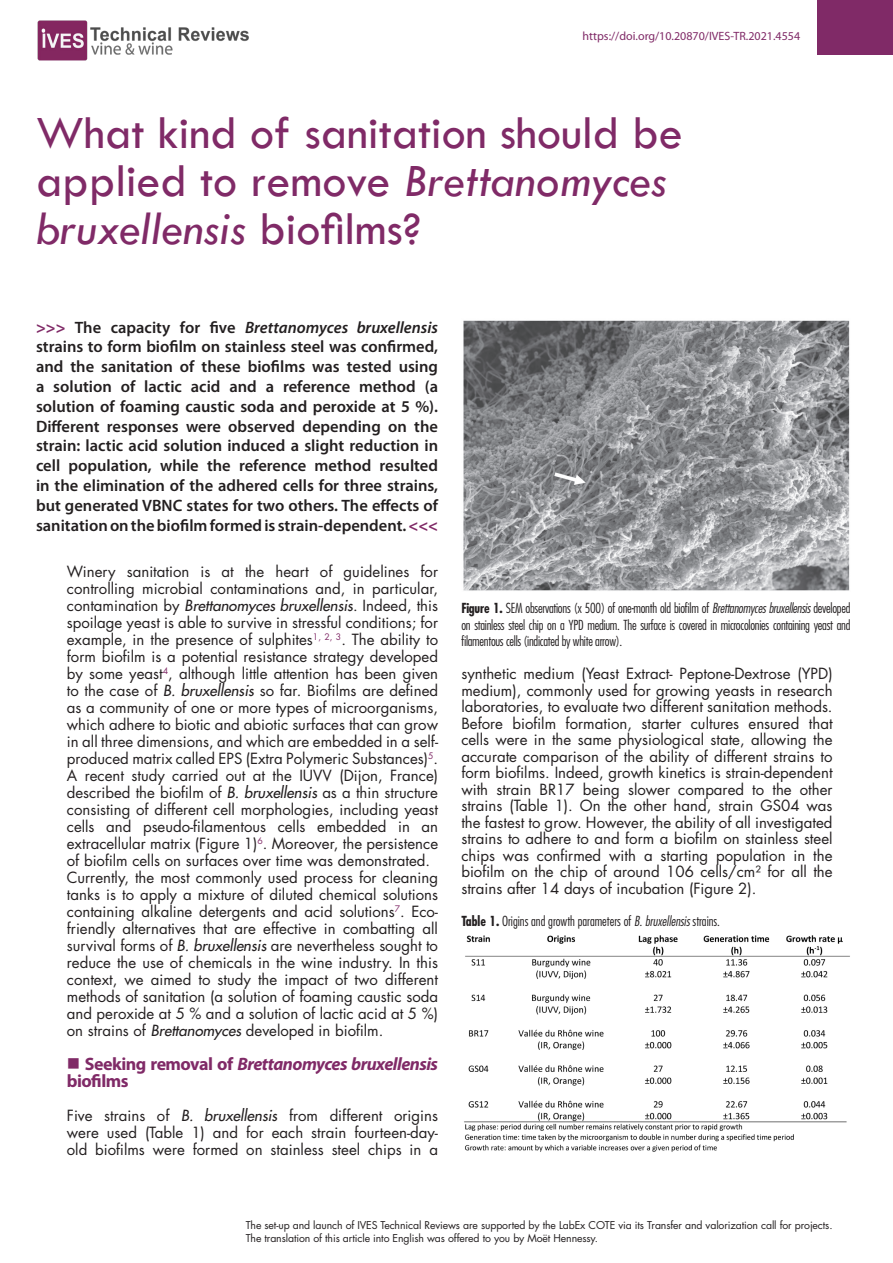
<style>
.page{position:relative;width:893px;height:1263px;background:#fff}
.page>*{position:absolute;margin:0;border:0;box-sizing:border-box;transform-origin:0 0}
.t1{font:48px/48px "Tw Cen";color:#802a67}
.t2{font:italic 700 18px/17px "Myriad Pro";letter-spacing:-.03em;color:#802a67}
.t3{font:600 16.5px/19.8px "Myriad Pro";color:#231f20;text-align:justify}
.t4{font:15px/17px "Futura";color:#231f20;text-align:justify}
.t5{font:300 condensed 13.5px/16.2px "Futura";letter-spacing:-.02em;color:#231f20;text-align:justify}
.t6{font:300 condensed 13.5px "Futura";color:#231f20}
.t7{font:12px "Myriad Pro";color:#802a67}
.t8{font:10.5px "Futura";letter-spacing:-.01em;color:#231f20}
.s1{font-style:italic}
.s2{font-weight:700;color:#802a67}
.s3{font-style:normal}
.s4{font-weight:700}
</style>
<div class="page">
<div style="left:817px;top:0;width:76px;height:55px;background:#802a67"></div>
<img style="left:463px;top:320px;width:387px;height:271px">
<img style="left:37px;top:20px;width:212px;height:41px">
<img style="left:464px;top:935px;width:386px;height:217px">
<p class="t7" style="left:583px;top:29px;width:219px">https://doi.org/10.20870/IVES-TR.2021.4554</p>
<p class="t1" style="left:36px;top:108px;width:648px">What kind of sanitation should be applied to remove <span class="s1">Brettanomyces bruxellensis</span> biofilms?</p>
<p class="t3" style="left:36px;top:317px;width:404px"><span class="s2">&gt;&gt;&gt;</span> The capacity for five <span class="s1">Brettanomyces bruxellensis </span>strains to form biofilm on stainless steel was confirmed, and the sanitation of these biofilms was tested using a solution of lactic acid and a reference method (a solution of foaming caustic soda and peroxide at 5 %).<br>Different responses were observed depending on the strain: lactic acid solution induced a slight reduction in cell population, while the reference method resulted in the elimination of the adhered cells for three strains, but generated VBNC states for two others. The effects of sanitation on the biofilm formed is strain-dependent. <span class="s2">&lt;&lt;&lt;</span></p>
<p class="t4" style="left:67px;top:563px;width:373px">Winery sanitation is at the heart of guidelines for controlling microbial contaminations and, in particular, contamination by <span class="s1">Brettanomyces bruxellensis</span>. Indeed, this spoilage yeast is able to survive in stressful conditions; for example, in the presence of sulphites<sup>1,</sup> <sup>2,</sup> <sup>3</sup>. The ability to form biofilm is a potential resistance strategy developed by some yeast<sup>4</sup>, although little attention has been given to the case of <span class="s1">B. bruxellensis</span> so far. Biofilms are defined as a community of one or more types of microorganisms, which adhere to biotic and abiotic surfaces that can grow in all three dimensions, and which are embedded in a self&shy;produced matrix called EPS (Extra Polymeric Substances)<sup>5</sup>.<br>A recent study carried out at the IUVV (Dijon, France) described the biofilm of <span class="s1">B. bruxellensis</span> as a thin structure consisting of different cell morphologies, including yeast cells and pseudo-filamentous cells embedded in an extracellular matrix (Figure 1)<sup>6</sup>. Moreover, the persistence of biofilm cells on surfaces over time was demonstrated.</p>
<p class="t4" style="left:67px;top:868px;width:373px">Currently, the most commonly used process for cleaning tanks is to apply a mixture of diluted chemical solutions containing alkaline detergents and acid solutions<sup>7</sup>. Eco&shy;friendly alternatives that are effective in combatting all survival forms of <span class="s1">B. bruxellensis</span> are nevertheless sought to reduce the use of chemicals in the wine industry. In this context, we aimed to study the impact of two different methods of sanitation (a solution of foaming caustic soda and peroxide at 5 % and a solution of lactic acid at 5 %) on strains of <span class="s1">Brettanomyces</span> developed in biofilm.</p>
<p class="t2" style="left:67px;top:1054px;width:373px">■ <span class="s3">Seeking removal of</span> Brettanomyces bruxellensis <span class="s3">biofilms</span></p>
<p class="t4" style="left:67px;top:1106px;width:373px">Five strains of <span class="s1">B. bruxellensis</span> from different origins were used (Table 1) and for each strain fourteen-day&shy;old biofilms were formed on stainless steel chips in a</p>
<p class="t5" style="left:461px;top:600px;width:391px"><span class="s4">Figure 1.</span> SEM observations (x 500) of one-month old biofilm of <span class="s1">Brettanomyces bruxellensis</span> developed on stainless steel chip on a YPD medium. The surface is covered in microcolonies containing yeast and filamentous cells (indicated by white arrow).</p>
<p class="t4" style="left:461px;top:665px;width:373px;line-height:16.5px">synthetic medium (Yeast Extract- Peptone-Dextrose (YPD) medium), commonly used for growing yeasts in research laboratories, to evaluate two different sanitation methods.</p>
<p class="t4" style="left:461px;top:715px;width:373px;line-height:16.5px">Before biofilm formation, starter cultures ensured that cells were in the same physiological state, allowing the accurate comparison of the ability of different strains to form biofilms. Indeed, growth kinetics is strain-dependent with strain BR17 being slower compared to the other strains (Table 1). On the other hand, strain GS04 was the fastest to grow. However, the ability of all investigated strains to adhere to and form a biofilm on stainless steel chips was confirmed with a starting population in the biofilm on the chip of around 106 cells/cm² for all the strains after 14 days of incubation (Figure 2).</p>
<p class="t6" style="left:461px;top:913px;width:260px"><span class="s4">Table 1.</span> Origins and growth parameters of <span class="s1">B. bruxellensis</span> strains.</p>
<p class="t8" style="left:246px;top:1218px;width:588px">The set-up and launch of IVES Technical Reviews are supported by the LabEx COTE via its Transfer and valorization call for projects.</p>
<p class="t8" style="left:246px;top:1231px;width:354px">The translation of this article into English was offered to you by Moët Hennessy.</p>
</div>
